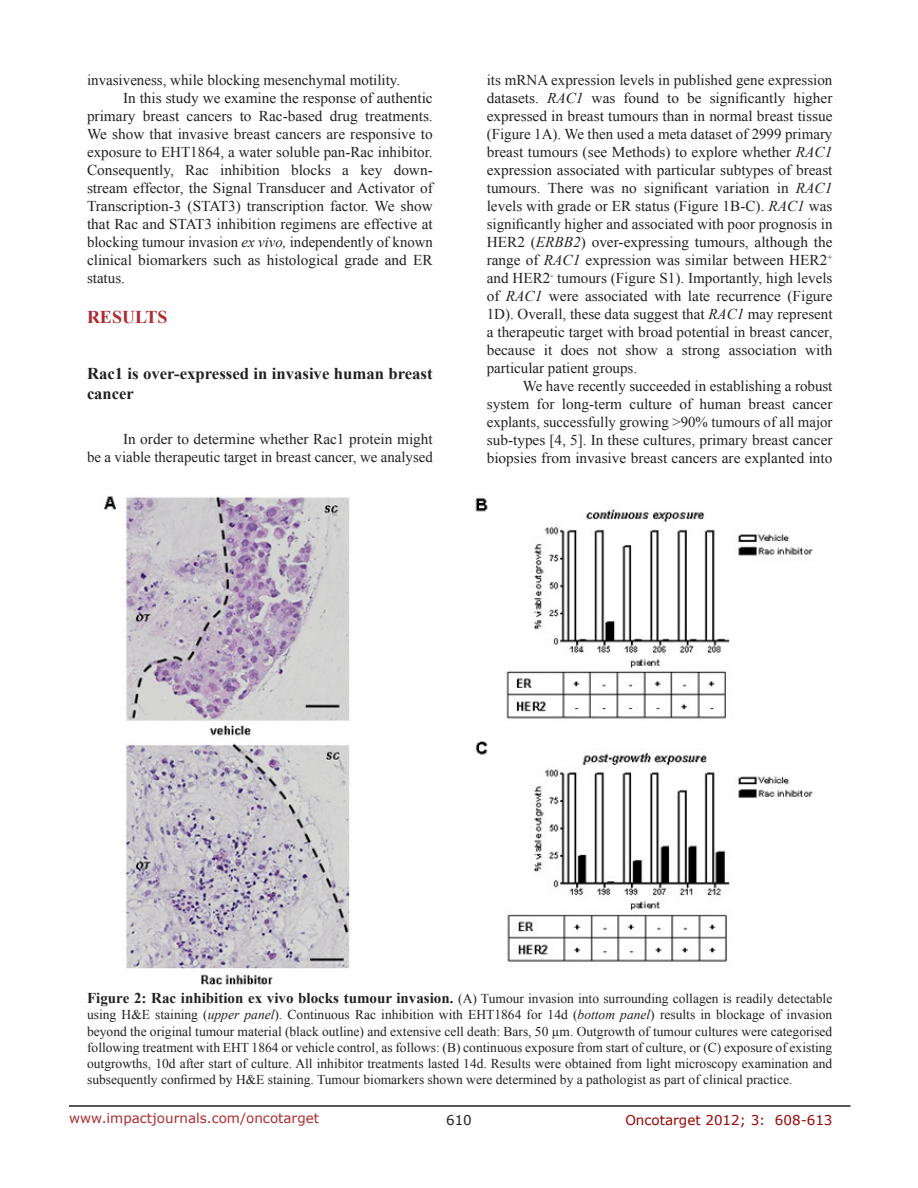
<style>
.page{position:relative;width:918px;height:1188px;background:#fff}
.page>*{position:absolute;margin:0;border:0;box-sizing:border-box;transform-origin:0 0}
.Heading{font:700 18px "Times New Roman";color:#ac2b31}
.SubHeading{font:700 16.5px/19.8px "Times New Roman";color:#221f22}
.BodyText{font:15px/18px "Times New Roman";color:#221f22;text-align:justify}
.FigureText{font:13.5px/16.2px "Times New Roman";color:#221f22;text-align:justify}
.t1{font:13.5px "Verdana";color:#ac2b31}
.t2{font:13.5px "Verdana";color:#970000}
.t3{font:13.5px "Verdana";color:#221f22}
.s1{font-style:italic}
.s2{font-weight:700;font-size:15px}
</style>
<div class="page">
<hr style="left:69px;top:1105px;width:781px;height:2px;background:#231f20">
<img style="left:104px;top:496px;width:709px;height:489px">
<p class="BodyText" style="left:87px;top:71px;width:315px">invasiveness, while blocking mesenchymal motility.</p>
<p class="BodyText" style="left:87px;top:89px;width:347px;text-indent:36px">In this study we examine the response of authentic primary breast cancers to Rac-based drug treatments.<br>We show that invasive breast cancers are responsive to exposure to EHT1864, a water soluble pan-Rac inhibitor.<br>Consequently, Rac inhibition blocks a key down&shy;stream effector, the Signal Transducer and Activator of Transcription-3 (STAT3) transcription factor. We show that Rac and STAT3 inhibition regimens are effective at blocking tumour invasion <span class="s1">ex vivo,</span> independently of known clinical biomarkers such as histological grade and ER status.</p>
<p class="Heading" style="left:87px;top:305px;width:82px">RESULTS</p>
<p class="SubHeading" style="left:87px;top:363px;width:347px">Rac1 is over-expressed in invasive human breast cancer</p>
<p class="BodyText" style="left:87px;top:429px;width:347px;text-align:right">In order to determine whether Rac1 protein might<br>be a viable therapeutic target in breast cancer, we analysed</p>
<p class="BodyText" style="left:487px;top:71px;width:347px">its mRNA expression levels in published gene expression datasets. <span class="s1">RAC1</span> was found to be significantly higher expressed in breast tumours than in normal breast tissue (Figure 1A). We then used a meta dataset of 2999 primary breast tumours (see Methods) to explore whether <span class="s1">RAC1 </span>expression associated with particular subtypes of breast tumours. There was no significant variation in <span class="s1">RAC1 </span>levels with grade or ER status (Figure 1B-C). <span class="s1">RAC1</span> was significantly higher and associated with poor prognosis in HER2 (<span class="s1">ERBB2</span>) over-expressing tumours, although the range of <span class="s1">RAC1</span> expression was similar between HER2<sup>+ </sup>and HER2<sup>-</sup> tumours (Figure S1). Importantly, high levels of <span class="s1">RAC1</span> were associated with late recurrence (Figure 1D). Overall, these data suggest that <span class="s1">RAC1</span> may represent a therapeutic target with broad potential in breast cancer, because it does not show a strong association with particular patient groups.</p>
<p class="BodyText" style="left:487px;top:377px;width:347px;text-indent:36px">We have recently succeeded in establishing a robust system for long-term culture of human breast cancer explants, successfully growing &gt;90% tumours of all major sub-types [4, 5]. In these cultures, primary breast cancer biopsies from invasive breast cancers are explanted into</p>
<p class="FigureText" style="left:87px;top:990px;width:747px"><span class="s2">Figure 2: Rac inhibition ex vivo blocks tumour invasion.</span> (A) Tumour invasion into surrounding collagen is readily detectable using H&amp;E staining (<span class="s1">upper panel</span>). Continuous Rac inhibition with EHT1864 for 14d (<span class="s1">bottom panel</span>) results in blockage of invasion beyond the original tumour material (black outline) and extensive cell death: Bars, 50 µm. Outgrowth of tumour cultures were categorised following treatment with EHT 1864 or vehicle control, as follows: (B) continuous exposure from start of culture, or (C) exposure of existing outgrowths, 10d after start of culture. All inhibitor treatments lasted 14d. Results were obtained from light microscopy examination and subsequently confirmed by H&amp;E staining. Tumour biomarkers shown were determined by a pathologist as part of clinical practice.</p>
<p class="t1" style="left:69px;top:1109px;width:252px">www.impactjournals.com/oncotarget</p>
<p class="t3" style="left:446px;top:1111px;width:27px">610</p>
<p class="t2" style="left:625px;top:1111px;width:209px">Oncotarget 2012; 3: 608-613</p>
</div>
